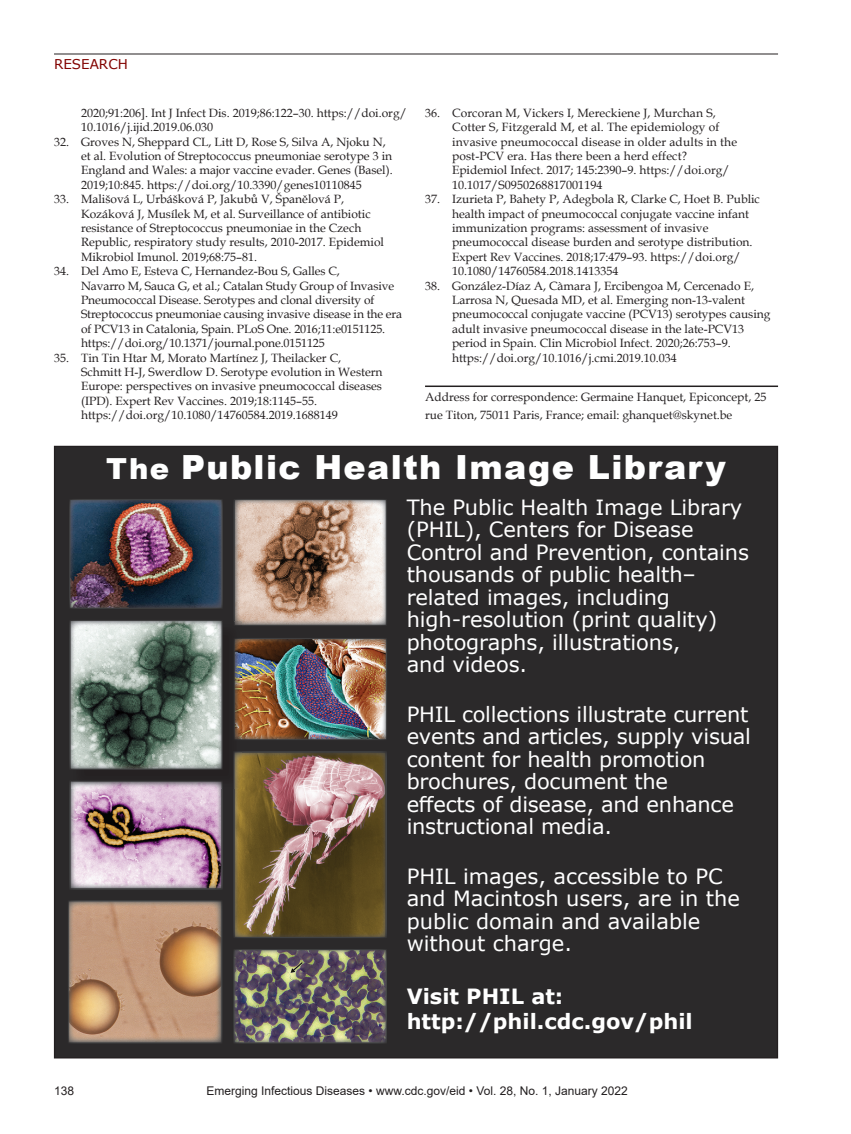
<style>
.page{position:relative;width:851px;height:1134px;background:#fff}
.page>*{position:absolute;margin:0;border:0;box-sizing:border-box;transform-origin:0 0}
.t1{font:900 33.3px "Arial";letter-spacing:.04em;color:#fff}
.t2{font:21px/22.5px "Verdana";letter-spacing:-.005em;color:#fff}
.t3{font:700 21px/25.5px "Verdana";color:#fff}
.t4{font:13.5px "Verdana";color:#820301}
.t5{font:12px/14.4px "Book Antiqua";color:#231f20}
.t6{font:12px "Arial";color:#231f20}
.s1{font-size:29.1px}
</style>
<div class="page">
<hr style="left:54px;top:54px;width:724px;height:1px;background:#231f20">
<hr style="left:425px;top:386px;width:353px;height:1px;background:#231f20">
<div style="left:55px;top:446px;width:722px;height:612px;background:#2b292a"></div>
<img style="left:69px;top:499px;width:154px;height:110px">
<img style="left:242px;top:638px;width:145px;height:102px">
<img style="left:233px;top:499px;width:154px;height:127px">
<img style="left:233px;top:949px;width:154px;height:95px">
<img style="left:69px;top:781px;width:154px;height:109px">
<img style="left:234px;top:638px;width:8px;height:102px">
<svg style="left:233px;top:622px;width:9px;height:4px"></svg>
<img style="left:71px;top:781px;width:152px;height:8px">
<img style="left:69px;top:620px;width:153px;height:149px">
<img style="left:71px;top:622px;width:152px;height:148px">
<img style="left:233px;top:751px;width:154px;height:187px">
<img style="left:233px;top:751px;width:9px;height:38px">
<img style="left:68px;top:900px;width:154px;height:144px">
<p class="t4" style="left:54px;top:55px;width:75px">RESEARCH</p>
<p class="t5" style="left:81px;top:105px;width:327px">2020;91:206]. Int J Infect Dis. 2019;86:122–30. https://doi.org/<br>10.1016/j.ijid.2019.06.030</p>
<p class="t5" style="left:81px;top:134px;width:313px;text-indent:-27px">32. Groves N, Sheppard CL, Litt D, Rose S, Silva A, Njoku N, et al. Evolution of Streptococcus pneumoniae serotype 3 in England and Wales: a major vaccine evader. Genes (Basel).<br>2019;10:845. https://doi.org/10.3390/genes10110845</p>
<p class="t5" style="left:81px;top:192px;width:304px;text-indent:-27px">33. Mališová L, Urbášková P, Jakubů V, Španělová P, Kozáková J, Musílek M, et al. Surveillance of antibiotic resistance of Streptococcus pneumoniae in the Czech Republic, respiratory study results, 2010-2017. Epidemiol Mikrobiol Imunol. 2019;68:75–81.</p>
<p class="t5" style="left:81px;top:264px;width:322px;text-indent:-27px">34. Del Amo E, Esteva C, Hernandez-Bou S, Galles C,<br>Navarro M, Sauca G, et al.; Catalan Study Group of Invasive Pneumococcal Disease. Serotypes and clonal diversity of Streptococcus pneumoniae causing invasive disease in the era of PCV13 in Catalonia, Spain. PLoS One. 2016;11:e0151125. https://doi.org/10.1371/journal.pone.0151125</p>
<p class="t5" style="left:81px;top:350px;width:303px;text-indent:-27px">35. Tin Tin Htar M, Morato Martínez J, Theilacker C, Schmitt H-J, Swerdlow D. Serotype evolution in Western Europe: perspectives on invasive pneumococcal diseases (IPD). Expert Rev Vaccines. 2019;18:1145–55. https://doi.org/10.1080/14760584.2019.1688149</p>
<p class="t5" style="left:452px;top:105px;width:286px;text-indent:-27px">36. Corcoran M, Vickers I, Mereckiene J, Murchan S, Cotter S, Fitzgerald M, et al. The epidemiology of invasive pneumococcal disease in older adults in the post-PCV era. Has there been a herd effect?<br>Epidemiol Infect. 2017; 145:2390–9. https://doi.org/ 10.1017/S0950268817001194</p>
<p class="t5" style="left:452px;top:192px;width:309px;text-indent:-27px">37. Izurieta P, Bahety P, Adegbola R, Clarke C, Hoet B. Public health impact of pneumococcal conjugate vaccine infant immunization programs: assessment of invasive pneumococcal disease burden and serotype distribution.<br>Expert Rev Vaccines. 2018;17:479–93. https://doi.org/ 10.1080/14760584.2018.1413354</p>
<p class="t5" style="left:452px;top:278px;width:320px;text-indent:-27px">38. González-Díaz A, Càmara J, Ercibengoa M, Cercenado E, Larrosa N, Quesada MD, et al. Emerging non-13-valent pneumococcal conjugate vaccine (PCV13) serotypes causing adult invasive pneumococcal disease in the late-PCV13 period in Spain. Clin Microbiol Infect. 2020;26:753–9. https://doi.org/10.1016/j.cmi.2019.10.034</p>
<p class="t5" style="left:425px;top:387px;width:343px;line-height:18px">Address for correspondence: Germaine Hanquet, Epiconcept, 25 rue Titon, 75011 Paris, France; email: ghanquet@skynet.be</p>
<h1 class="t1" style="left:106px;top:443px;width:621px"><span class="s1">The</span> Public Health Image Library</h1>
<h2 class="t2" style="left:406px;top:496px;width:344px">The Public Health Image Library (PHIL), Centers for Disease<br>Control and Prevention, contains thousands of public health– related images, including high-resolution (print quality) photographs, illustrations,<br>and videos.</h2>
<h2 class="t2" style="left:406px;top:703px;width:346px">PHIL collections illustrate current events and articles, supply visual content for health promotion brochures, document the<br>effects of disease, and enhance instructional media.</h2>
<h2 class="t2" style="left:406px;top:865px;width:335px">PHIL images, accessible to PC and Macintosh users, are in the public domain and available without charge.</h2>
<h2 class="t3" style="left:406px;top:983px;width:287px">Visit PHIL at: http://phil.cdc.gov/phil</h2>
<p class="t6" style="left:54px;top:1083px;width:22px">138</p>
<p class="t6" style="left:206px;top:1083px;width:423px">Emerging Infectious Diseases • www.cdc.gov/eid • Vol. 28, No. 1, January 2022</p>
</div>
